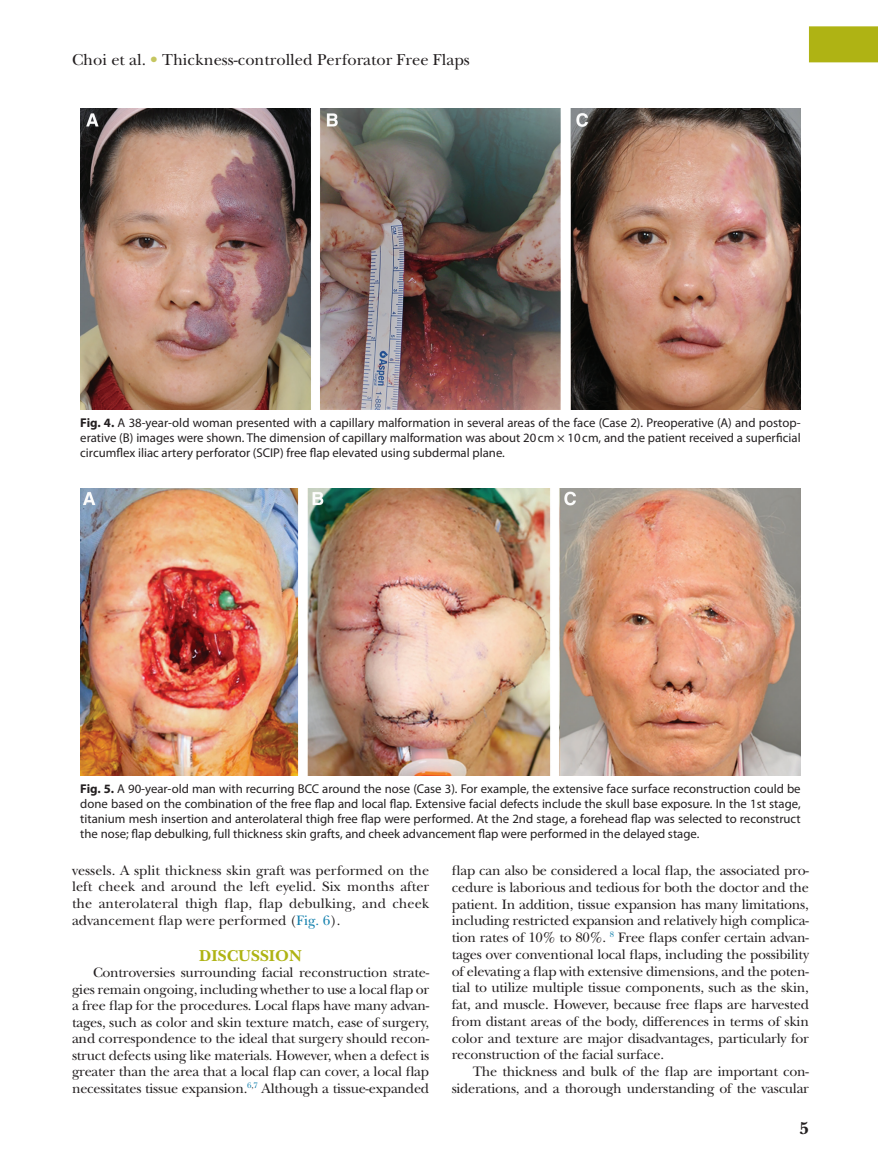
<style>
.page{position:relative;width:878px;height:1175px;background:#fff}
.page>*{position:absolute;margin:0;border:0;box-sizing:border-box;transform-origin:0 0}
.t1{font:700 18px "New Baskerville Std";color:#231f20}
.t2{font:16.5px "New Baskerville Std";color:#231f20}
.t3{font:700 16.5px "New Baskerville Std";color:#afb314}
.t4{font:14.25px/16.8px "New Baskerville Std";letter-spacing:-.015em;color:#231f20;text-align:justify}
.t5{font:12.75px/15px "Myriad Pro";color:#231f20;text-align:justify}
.s1{color:#c5c660}
.s2{font-weight:700}
.s3{color:#0f7eac}
</style>
<div class="page">
<div style="left:808px;top:26px;width:70px;height:36px;background:#afb314"></div>
<img style="left:80px;top:108px;width:720px;height:301px">
<img style="left:80px;top:489px;width:720px;height:286px">
<p class="t2" style="left:72px;top:50px;width:399px">Choi et al. <span class="s1">•</span> Thickness-controlled Perforator Free Flaps</p>
<p class="t5" style="left:80px;top:415px;width:722px"><span class="s2">Fig. 4.</span> A 38-year-old woman presented with a capillary malformation in several areas of the face (Case 2). Preoperative (A) and postop&shy;erative (B) images were shown. The dimension of capillary malformation was about 20cm × 10cm, and the patient received a superficial circumflex iliac artery perforator (SCIP) free flap elevated using subdermal plane.</p>
<p class="t5" style="left:80px;top:781px;width:722px"><span class="s2">Fig. 5.</span> A 90-year-old man with recurring BCC around the nose (Case 3). For example, the extensive face surface reconstruction could be done based on the combination of the free flap and local flap. Extensive facial defects include the skull base exposure. I n the 1st stage, titanium mesh insertion and anterolateral thigh free flap were performed. At the 2nd stage, a forehead flap was selected to reconstruct the nose; flap debulking, full thickness skin grafts, and cheek advancement flap were performed in the delayed stage.</p>
<p class="t4" style="left:72px;top:862px;width:359px">vessels. A split thickness skin graft was performed on the left cheek and around the left eyelid. Six months after the anterolateral thigh flap, flap debulking, and cheek advancement flap were performed (<span class="s3">Fig. 6</span>).</p>
<p class="t3" style="left:199px;top:945px;width:104px">DISCUSSION</p>
<p class="t4" style="left:72px;top:964px;width:359px;text-indent:21px">Controversies surrounding facial reconstruction strate&shy;gies remain ongoing, including whether to use a local flap or a free flap for the procedures. Local flaps have many advan&shy;tages, such as color and skin texture match, ease of surgery, and correspondence to the ideal that surgery should recon&shy;struct defects using like materials. However, when a defect is greater than the area that a local flap can cover, a local flap necessitates tissue expansion.<sup>6</sup><sup>,</sup><sup>7</sup> Although a tissue-expanded</p>
<p class="t4" style="left:452px;top:862px;width:359px">flap can also be considered a local flap, the associated pro&shy;cedure is laborious and tedious for both the doctor and the patient. In addition, tissue expansion has many limitations, including restricted expansion and relatively high complica&shy;tion rates of 10% to 80%. <sup>8</sup> Free flaps confer certain advan&shy;tages over conventional local flaps, including the possibility of elevating a flap with extensive dimensions, and the poten&shy;tial to utilize multiple tissue components, such as the skin, fat, and muscle. However, because free flaps are harvested from distant areas of the body, differences in terms of skin color and texture are major disadvantages, particularly for reconstruction of the facial surface.</p>
<p class="t4" style="left:452px;top:1063px;width:359px;text-align:right">The thickness and bulk of the flap are important con&shy;siderations, and a thorough understanding of the vascular</p>
<p class="t1" style="left:799px;top:1118px;width:11px">5</p>
</div>
